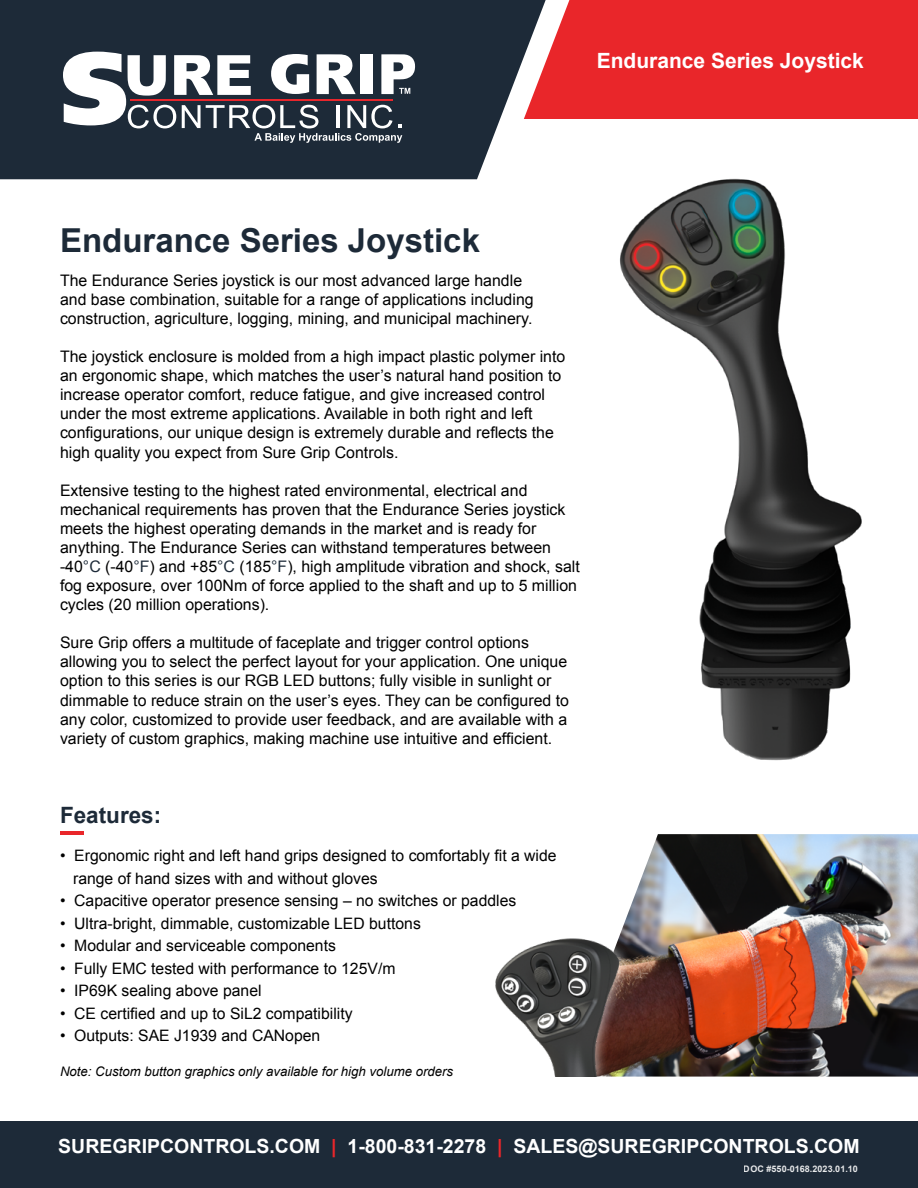
<style>
.page{position:relative;width:918px;height:1188px;background:#fff}
.page>*{position:absolute;margin:0;border:0;box-sizing:border-box;transform-origin:0 0}
.t1{font:700 33px "Arial";color:#1d2a38}
.t2{font:700 22.5px "Arial";color:#1d2a38}
.t3{font:700 21px "Arial";color:#fff}
.t4{font:700 19.5px "Arial";color:#fff}
.t5{font:15.9px/19px "Arial";color:#000}
.t6{font:15.75px/22.5px "Arial";color:#000}
.t7{font:italic 13.2px "Arial";color:#000}
.t8{font:700 9px "Arial";letter-spacing:.005em;color:#fff}
.s1{color:#1d2a38}
.s2{color:#e9262a}
</style>
<div class="page">
<div style="left:251px;top:0;width:667px;height:118px;background:#e9262a"></div>
<svg style="left:546px;top:0;width:23px;height:119px"></svg>
<svg style="left:0;top:0;width:546px;height:179px;background:#313b48"></svg>
<svg style="left:63px;top:52px;width:352px;height:91px"></svg>
<div style="left:0;top:1121px;width:918px;height:67px;background:#1d2a38"></div>
<hr style="left:60px;top:831px;width:24px;height:3px;background:#e9262a">
<img style="left:620px;top:178px;width:242px;height:583px">
<img style="left:623px;top:834px;width:295px;height:243px">
<div style="left:484px;top:926px;width:148px;height:163px;background:#fff;opacity:.76"></div>
<img style="left:484px;top:930px;width:142px;height:146px">
<h3 class="t3" style="left:597px;top:47px;width:269px">Endurance Series Joystick</h3>
<h1 class="t1" style="left:60px;top:218px;width:422px">Endurance Series Joystick</h1>
<p class="t5" style="left:60px;top:271px;width:475px">The Endurance Series joystick is our most advanced large handle and base combination, suitable for a range of applications including construction, agriculture, logging, mining, and municipal machinery.</p>
<p class="t5" style="left:60px;top:347px;width:507px">The joystick enclosure is molded from a high impact plastic polymer into an ergonomic shape, which matches the user’s natural hand position to increase operator comfort, reduce fatigue, and give increased control under the most extreme applications. Available in both right and left configurations, our unique design is extremely durable and reflects the high quality you expect from Sure Grip Controls.</p>
<p class="t5" style="left:60px;top:481px;width:521px">Extensive testing to the highest rated environmental, electrical and mechanical requirements has proven that the Endurance Series joystick meets the highest operating demands in the market and is ready for anything. The Endurance Series can withstand temperatures between -40<span class="s1">°C</span> (-40<span class="s1">°F</span>) and +85<span class="s1">°C</span> (185<span class="s1">°F</span>), high amplitude vibration and shock, salt fog exposure, over 100Nm of force applied to the shaft and up to 5 million cycles (20 million operations).</p>
<p class="t5" style="left:60px;top:633px;width:511px">Sure Grip offers a multitude of faceplate and trigger control options allowing you to select the perfect layout for your application. One unique option to this series is our RGB LED buttons; fully visible in sunlight or dimmable to reduce strain on the user’s eyes. They can be configured to any color, customized to provide user feedback, and are available with a variety of custom graphics, making machine use intuitive and efficient.</p>
<h2 class="t2" style="left:60px;top:800px;width:103px">Features:</h2>
<p class="t6" style="left:73px;top:845px;width:485px;text-indent:-13px">• Ergonomic right and left hand grips designed to comfortably fit a wide range of hand sizes with and without gloves</p>
<p class="t6" style="left:60px;top:890px;width:458px">• Capacitive operator presence sensing – no switches or paddles</p>
<p class="t6" style="left:60px;top:912px;width:362px">• Ultra-bright, dimmable, customizable LED buttons</p>
<p class="t6" style="left:60px;top:935px;width:278px">• Modular and serviceable components</p>
<p class="t6" style="left:60px;top:957px;width:337px">• Fully EMC tested with performance to 125V/m</p>
<p class="t6" style="left:60px;top:980px;width:203px">• IP69K sealing above panel</p>
<p class="t6" style="left:60px;top:1002px;width:294px">• CE certified and up to SiL2 compatibility</p>
<p class="t6" style="left:60px;top:1025px;width:262px">• Outputs: SAE J1939 and CANopen</p>
<p class="t7" style="left:60px;top:1063px;width:395px">Note: Custom button graphics only available for high volume orders</p>
<p class="t4" style="left:58px;top:1134px;width:803px">SUREGRIPCONTROLS.COM <span class="s2">|</span> 1-800-831-2278 <span class="s2">|</span> SALES@SUREGRIPCONTROLS.COM</p>
<p class="t8" style="left:744px;top:1163px;width:116px">DOC #550-0168.2023.01.10</p>
</div>
